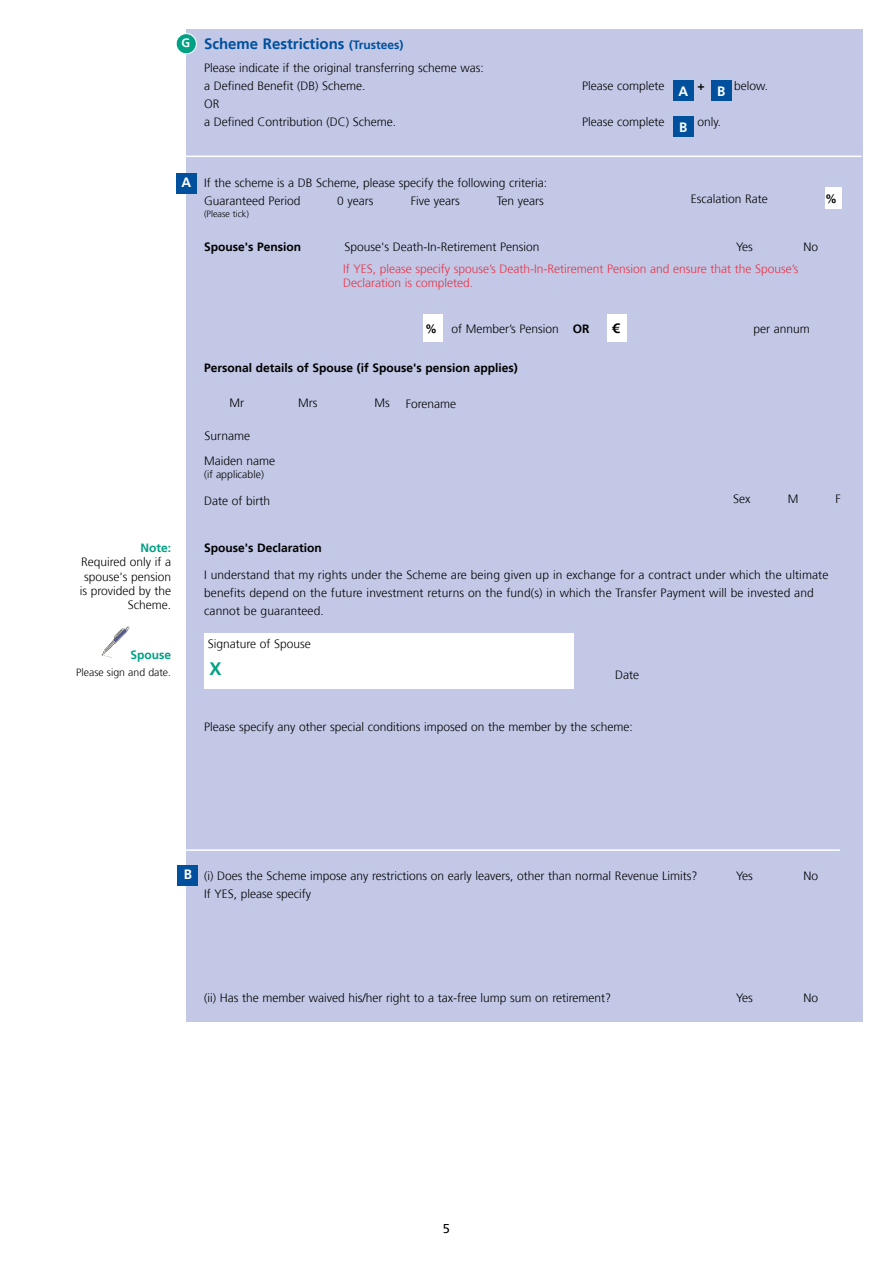
<style>
.page{position:relative;width:893px;height:1263px;background:#fff}
.page>*{position:absolute;margin:0;border:0;box-sizing:border-box;transform-origin:0 0}
.t1{font:700 18px "Frutiger";color:#00a184}
.t2{font:700 15px "Frutiger";color:#00509e}
.t3{font:700 13.5px "Frutiger";color:#fff}
.t4{font:700 13.5px "Frutiger";color:#000}
.t5{font:12.75px "Frutiger";color:#000}
.t6{font:300 12px/18px "Frutiger";color:#000}
.t7{font:300 12px/13.5px "Frutiger";color:#e93045}
.t8{font:700 12px "Frutiger";color:#000}
.t9{font:700 12px "Frutiger";color:#00a184}
.t10{font:700 12px "Frutiger";color:#fff}
.t11{font:300 10.5px "Frutiger";color:#000}
.t12{font:300 9px "Frutiger";color:#000}
.s1{font-size:12px}
.s2{font-weight:700}
</style>
<div class="page">
<div style="left:186px;top:30px;width:677px;height:992px;background:#c2c8e6"></div>
<div style="left:673px;top:81px;width:20px;height:20px;background:#00509e"></div>
<div style="left:673px;top:116px;width:20px;height:21px;background:#00509e"></div>
<div style="left:711px;top:81px;width:20px;height:20px;background:#00509e"></div>
<hr style="left:173px;top:156px;width:688px;height:1px;background:#fff">
<div style="left:825px;top:188px;width:16px;height:21px;background:#fff"></div>
<div style="left:176px;top:173px;width:21px;height:20px;background:#00509e"></div>
<div style="left:204px;top:633px;width:370px;height:56px;background:#fff"></div>
<svg style="left:101px;top:626px;width:29px;height:32px"></svg>
<div style="left:178px;top:865px;width:20px;height:20px;background:#00509e"></div>
<hr style="left:162px;top:849px;width:678px;height:2px;background:#fff">
<div style="left:423px;top:315px;width:20px;height:27px;background:#fff"></div>
<div style="left:608px;top:314px;width:19px;height:28px;background:#fff"></div>
<div style="left:176px;top:34px;width:20px;height:20px;background:#00a184;border-radius:50%"></div>
<div style="left:176px;top:33px;width:21px;height:21px;border:1px solid #fff;border-radius:50%"></div>
<p class="t10" style="left:181px;top:36px;width:10px">G</p>
<p class="t2" style="left:204px;top:35px;width:201px">Scheme Restrictions <span class="s1">(Trustees)</span></p>
<p class="t6" style="left:204px;top:59px;width:281px">Please indicate if the original transferring scheme was: a Defined Benefit (DB) Scheme.</p>
<p class="t6" style="left:204px;top:95px;width:194px">OR<br>a Defined Contribution (DC) Scheme.</p>
<p class="t6" style="left:582px;top:77px;width:84px">Please complete</p>
<p class="t8" style="left:697px;top:79px;width:9px">+</p>
<p class="t6" style="left:734px;top:77px;width:36px">below.</p>
<p class="t3" style="left:678px;top:83px;width:11px">A</p>
<p class="t3" style="left:679px;top:119px;width:10px">B</p>
<p class="t3" style="left:717px;top:83px;width:10px">B</p>
<p class="t6" style="left:582px;top:113px;width:84px">Please complete</p>
<p class="t6" style="left:697px;top:113px;width:25px">only.</p>
<p class="t3" style="left:181px;top:175px;width:11px">A</p>
<p class="t6" style="left:204px;top:174px;width:345px">If the scheme is a DB Scheme, please specify the following criteria:<br>Guaranteed Period</p>
<p class="t6" style="left:337px;top:192px;width:38px">0 years</p>
<p class="t6" style="left:411px;top:192px;width:50px">Five years</p>
<p class="t6" style="left:497px;top:192px;width:49px">Ten years</p>
<p class="t12" style="left:204px;top:208px;width:46px">(Please tick)</p>
<p class="t8" style="left:204px;top:240px;width:98px">Spouse's Pension</p>
<p class="t6" style="left:344px;top:238px;width:197px">Spouse's Death-In-Retirement Pension</p>
<p class="t6" style="left:691px;top:190px;width:79px">Escalation Rate</p>
<p class="t8" style="left:825px;top:191px;width:13px">%</p>
<p class="t6" style="left:736px;top:238px;width:18px">Yes</p>
<p class="t6" style="left:804px;top:238px;width:16px">No</p>
<p class="t7" style="left:343px;top:262px;width:457px">If YES, please specify spouse’s Death-In-Retirement Pension and ensure that the Spouse’s<br>Declaration is completed.</p>
<p class="t8" style="left:425px;top:322px;width:13px">%</p>
<p class="t4" style="left:612px;top:321px;width:9px">€</p>
<p class="t6" style="left:451px;top:320px;width:139px">of Member’s Pension <span class="s2">OR</span></p>
<p class="t6" style="left:753px;top:320px;width:58px">per annum</p>
<p class="t8" style="left:204px;top:361px;width:315px">Personal details of Spouse (if Spouse's pension applies)</p>
<p class="t6" style="left:230px;top:394px;width:16px">Mr</p>
<p class="t6" style="left:298px;top:394px;width:21px">Mrs</p>
<p class="t6" style="left:374px;top:394px;width:17px">Ms</p>
<p class="t6" style="left:406px;top:395px;width:52px">Forename</p>
<p class="t6" style="left:204px;top:427px;width:47px">Surname</p>
<p class="t6" style="left:204px;top:452px;width:73px">Maiden name</p>
<p class="t11" style="left:204px;top:468px;width:61px">(if applicable)</p>
<p class="t6" style="left:204px;top:492px;width:68px">Date of birth</p>
<p class="t6" style="left:733px;top:490px;width:19px">Sex</p>
<p class="t6" style="left:788px;top:490px;width:12px">M</p>
<p class="t6" style="left:835px;top:490px;width:7px">F</p>
<p class="t9" style="left:140px;top:541px;width:32px">Note:</p>
<p class="t6" style="left:80px;top:555px;width:93px;line-height:14.4px;text-align:right">Required only if a spouse's pension is provided by the<br>Scheme.</p>
<p class="t9" style="left:130px;top:648px;width:42px">Spouse</p>
<p class="t11" style="left:76px;top:666px;width:96px">Please sign and date.</p>
<p class="t8" style="left:204px;top:541px;width:119px">Spouse's Declaration</p>
<p class="t6" style="left:204px;top:566px;width:626px">I understand that my rights under the Scheme are being given up in exchange for a contract under which the ultimate benefits depend on the future investment returns on the fund(s) in which the Transfer Payment will be invested and cannot be guaranteed.</p>
<p class="t6" style="left:208px;top:635px;width:105px">Signature of Spouse</p>
<h1 class="t1" style="left:210px;top:658px;width:14px">X</h1>
<p class="t6" style="left:615px;top:666px;width:25px">Date</p>
<p class="t6" style="left:204px;top:718px;width:430px">Please specify any other special conditions imposed on the member by the scheme:</p>
<p class="t3" style="left:184px;top:867px;width:10px">B</p>
<p class="t6" style="left:204px;top:867px;width:495px">(i) Does the Scheme impose any restrictions on early leavers, other than normal Revenue Limits?<br>If YES, please specify</p>
<p class="t6" style="left:736px;top:867px;width:18px">Yes</p>
<p class="t6" style="left:804px;top:867px;width:16px">No</p>
<p class="t6" style="left:204px;top:989px;width:409px">(ii) Has the member waived his/her right to a tax-free lump sum on retirement?</p>
<p class="t6" style="left:736px;top:989px;width:18px">Yes</p>
<p class="t6" style="left:804px;top:989px;width:16px">No</p>
<p class="t5" style="left:443px;top:1221px;width:9px">5</p>
</div>
